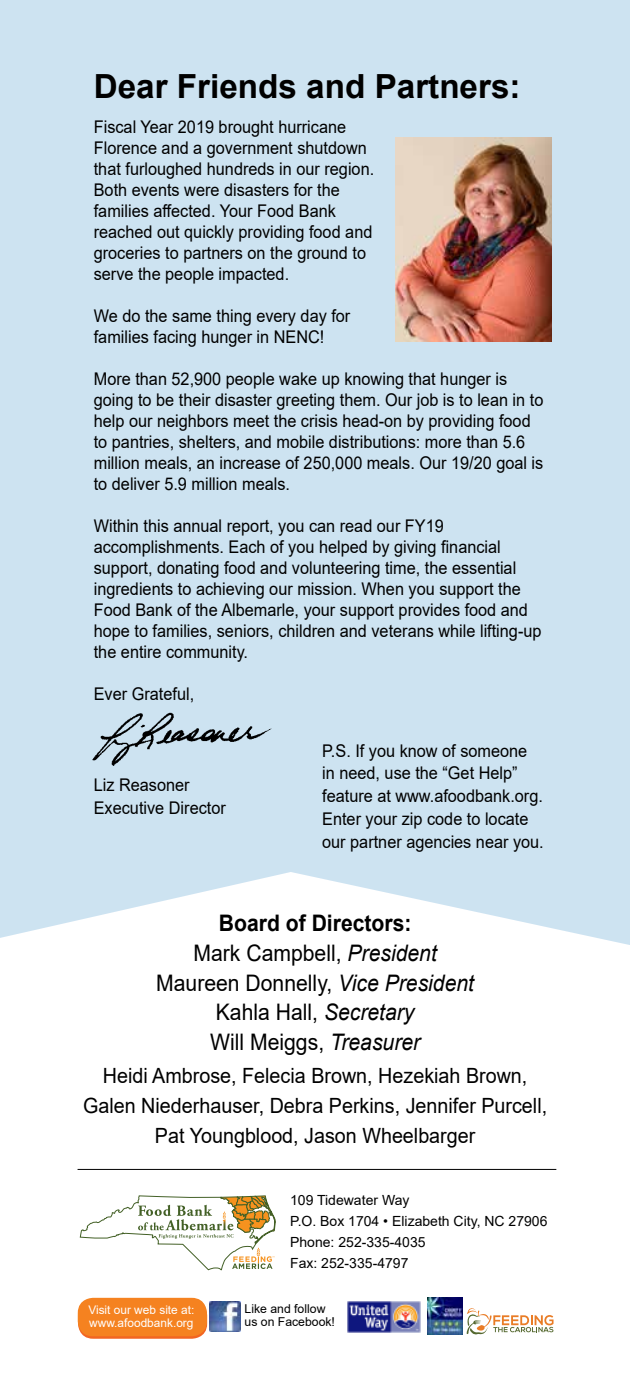
<style>
.page{position:relative;width:630px;height:1386px;background:#fff}
.page>*{position:absolute;margin:0;border:0;box-sizing:border-box;transform-origin:0 0}
.t1{font:700 33.25px "Arial";color:#000}
.t2{font:22.75px/29.8px "Arial";color:#000;text-align:center;scale:.93 1}
.t3{font:21px/29.8px "Arial";color:#000;text-align:center;scale:.94 1}
.t4{font:17.5px/21px "Arial";color:#000;scale:.93 1}
.t5{font:14px/21px "Arial";color:#000}
.t6{font:12.25px/13.1px "Arial";color:#000}
.t7{font:11.9px/12.8px "Arial";color:#fff}
.s1{font-weight:700}
.s2{font-style:italic}
</style>
<div class="page">
<div style="left:0;top:0;width:630px;height:945px;background:#cde3f1"></div>
<img style="left:396px;top:137px;width:155px;height:205px">
<hr style="left:78px;top:1169px;width:478px;height:1px;background:#000">
<svg style="left:80px;top:1196px;width:196px;height:75px"></svg>
<svg style="left:467px;top:1308px;width:87px;height:27px"></svg>
<div style="left:78px;top:1300px;width:129px;height:39px;background:#f26522;border-radius:15px"></div>
<div style="left:78px;top:1298px;width:129px;height:38px;background:#f58220;border-radius:15px"></div>
<img style="left:348px;top:1301px;width:73px;height:31px">
<img style="left:427px;top:1298px;width:36px;height:37px">
<img style="left:210px;top:1301px;width:30px;height:31px">
<img style="left:83px;top:708px;width:189px;height:63px">
<h1 class="t1" style="left:94px;top:63px;width:428px">Dear Friends and Partners:</h1>
<p class="t4" style="left:94px;top:116px;width:303px">Fiscal Year 2019 brought hurricane Florence and a government shutdown that furloughed hundreds in our region.<br>Both events were disasters for the families affected. Your Food Bank reached out quickly providing food and groceries to partners on the ground to serve the people impacted.</p>
<p class="t4" style="left:94px;top:305px;width:277px">We do the same thing every day for families facing hunger in NENC!</p>
<p class="t4" style="left:94px;top:368px;width:485px">More than 52,900 people wake up knowing that hunger is going to be their disaster greeting them. Our job is to lean in to help our neighbors meet the crisis head-on by providing food to pantries, shelters, and mobile distributions: more than 5.6 million meals, an increase of 250,000 meals. Our 19/20 goal is to deliver 5.9 million meals.</p>
<p class="t4" style="left:94px;top:515px;width:483px">Within this annual report, you can read our FY19 accomplishments. Each of you helped by giving financial support, donating food and volunteering time, the essential ingredients to achieving our mission. When you support the Food Bank of the Albemarle, your support provides food and hope to families, seniors, children and veterans while lifting-up the entire community.</p>
<p class="t4" style="left:94px;top:683px;width:109px">Ever Grateful,</p>
<p class="t4" style="left:94px;top:773px;width:143px;line-height:22.8px">Liz Reasoner<br>Executive Director</p>
<p class="t4" style="left:322px;top:739px;width:240px;line-height:22.8px">P.S. If you know of someone in need, use the “Get Help” feature at www.afoodbank.org.<br>Enter your zip code to locate our partner agencies near you.</p>
<h2 class="t2" style="left:156px;top:908px;width:343px"><span class="s1">Board of Directors:<br></span>Mark Campbell, <span class="s2">President<br></span>Maureen Donnelly, <span class="s2">Vice President<br></span>Kahla Hall, <span class="s2">Secretary<br></span>Will Meiggs, <span class="s2">Treasurer</span></h2>
<p class="t3" style="left:83px;top:1061px;width:495px">Heidi Ambrose, Felecia Brown, Hezekiah Brown,<br>Galen Niederhauser, Debra Perkins, Jennifer Purcell,<br>Pat Youngblood, Jason Wheelbarger</p>
<p class="t5" style="left:290px;top:1189px;width:259px">109 Tidewater Way<br>P.O. Box 1704 • Elizabeth City, NC 27906<br>Phone: 252-335-4035<br>Fax: 252-335-4797</p>
<p class="t7" style="left:88px;top:1304px;width:108px">Visit our web site at: www.afoodbank.org</p>
<p class="t6" style="left:245px;top:1302px;width:92px">Like and follow us on Facebook!</p>
</div>
